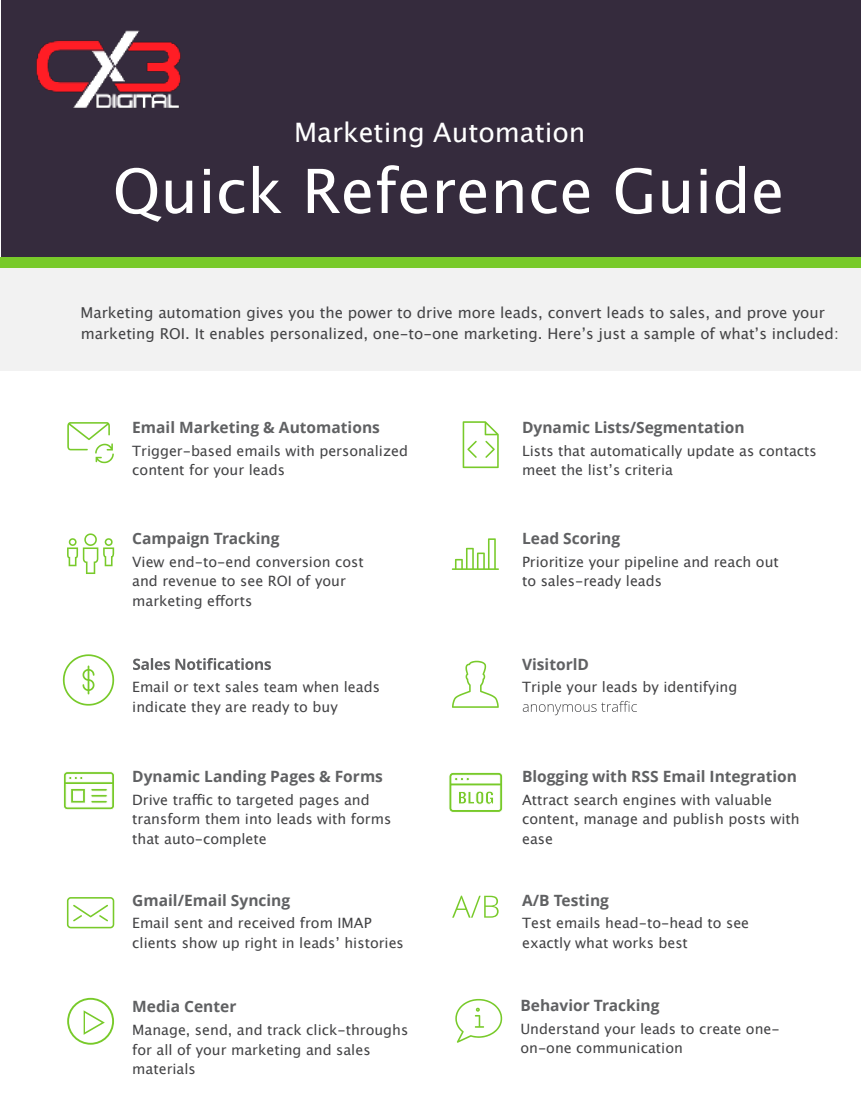
<style>
.page{position:relative;width:861px;height:1114px;background:#fff}
.page>*{position:absolute;margin:0;border:0;box-sizing:border-box;transform-origin:0 0}
.t1{font:60.9px "Lucida Grande";color:#fff}
.t2{font:26.7px "Lucida Grande";color:#fff}
.t3{font:700 15.6px "Open Sans";color:#606163}
.t4{font:15px/20.7px "Lucida Grande";color:#434345}
.t5{font:14.1px/19.8px "Lucida Grande";color:#434345}
</style>
<div class="page">
<div style="left:1px;top:0;width:860px;height:265px;background:#352b3d"></div>
<svg style="left:523px;top:701px;width:114px;height:14px"></svg>
<svg style="left:133px;top:658px;width:138px;height:12px"></svg>
<svg style="left:67px;top:422px;width:47px;height:41px"></svg>
<svg style="left:462px;top:421px;width:37px;height:47px"></svg>
<svg style="left:63px;top:654px;width:51px;height:51px"></svg>
<svg style="left:452px;top:661px;width:47px;height:47px"></svg>
<svg style="left:67px;top:897px;width:47px;height:31px"></svg>
<svg style="left:452px;top:538px;width:47px;height:32px"></svg>
<svg style="left:67px;top:533px;width:47px;height:41px"></svg>
<svg style="left:455px;top:999px;width:47px;height:44px"></svg>
<svg style="left:67px;top:998px;width:47px;height:46px"></svg>
<svg style="left:63px;top:771px;width:52px;height:39px"></svg>
<hr style="left:90px;top:800px;width:18px;height:3px;background:#fff;border-radius:2px">
<svg style="left:449px;top:772px;width:54px;height:41px"></svg>
<svg style="left:452px;top:895px;width:46px;height:22px"></svg>
<div style="left:0;top:257px;width:861px;height:12px;background:#78ca2a"></div>
<div style="left:0;top:269px;width:861px;height:102px;background:#f2f2f2"></div>
<img style="left:36px;top:30px;width:145px;height:78px">
<h2 class="t2" style="left:294px;top:117px;width:293px">Marketing Automation</h2>
<h1 class="t1" style="left:113px;top:156px;width:673px">Quick Reference Guide</h1>
<p class="t4" style="left:80px;top:303px;width:760px">Marketing automation gives you the power to drive more leads, convert leads to sales, and prove your marketing ROI. It enables personalized, one-to-one marketing. Hereʼs just a sample of whatʼs included:</p>
<p class="t3" style="left:132px;top:416px;width:249px">Email Marketing &amp; Automations</p>
<p class="t3" style="left:522px;top:416px;width:224px">Dynamic Lists/Segmentation</p>
<p class="t5" style="left:132px;top:441px;width:277px">Trigger-based emails with personalized content for your leads</p>
<p class="t5" style="left:522px;top:441px;width:296px">Lists that automatically update as contacts meet the listʼs criteria</p>
<p class="t3" style="left:132px;top:527px;width:149px">Campaign Tracking</p>
<p class="t3" style="left:522px;top:527px;width:100px">Lead Scoring</p>
<p class="t5" style="left:132px;top:552px;width:233px">View end-to-end conversion cost and revenue to see ROI of your marketing efforts</p>
<p class="t5" style="left:522px;top:552px;width:258px">Prioritize your pipeline and reach out to sales-ready leads</p>
<p class="t3" style="left:522px;top:653px;width:68px">VisitorlD</p>
<p class="t5" style="left:132px;top:678px;width:249px">Email or text sales team when leads indicate they are ready to buy</p>
<p class="t5" style="left:522px;top:678px;width:217px">Triple your leads by identifying</p>
<p class="t3" style="left:132px;top:765px;width:252px">Dynamic Landing Pages &amp; Forms</p>
<p class="t3" style="left:522px;top:765px;width:276px">Blogging with RSS Email Integration</p>
<p class="t5" style="left:132px;top:790px;width:260px">Drive traffic to targeted pages and transform them into leads with forms that auto-complete</p>
<p class="t5" style="left:522px;top:790px;width:279px">Attract search engines with valuable content, manage and publish posts with ease</p>
<p class="t3" style="left:132px;top:889px;width:159px">Gmail/Email Syncing</p>
<p class="t3" style="left:522px;top:889px;width:88px">A/B Testing</p>
<p class="t5" style="left:132px;top:914px;width:273px">Email sent and received from IMAP clients show up right in leadsʼ histories</p>
<p class="t5" style="left:522px;top:914px;width:229px">Test emails head-to-head to see exactly what works best</p>
<p class="t3" style="left:132px;top:995px;width:106px">Media Center</p>
<p class="t3" style="left:520px;top:995px;width:141px">Behavior Tracking</p>
<p class="t5" style="left:132px;top:1020px;width:277px">Manage, send, and track click-throughs for all of your marketing and sales materials</p>
<p class="t5" style="left:520px;top:1019px;width:261px">Understand your leads to create one&shy;on-one communication</p>
</div>
